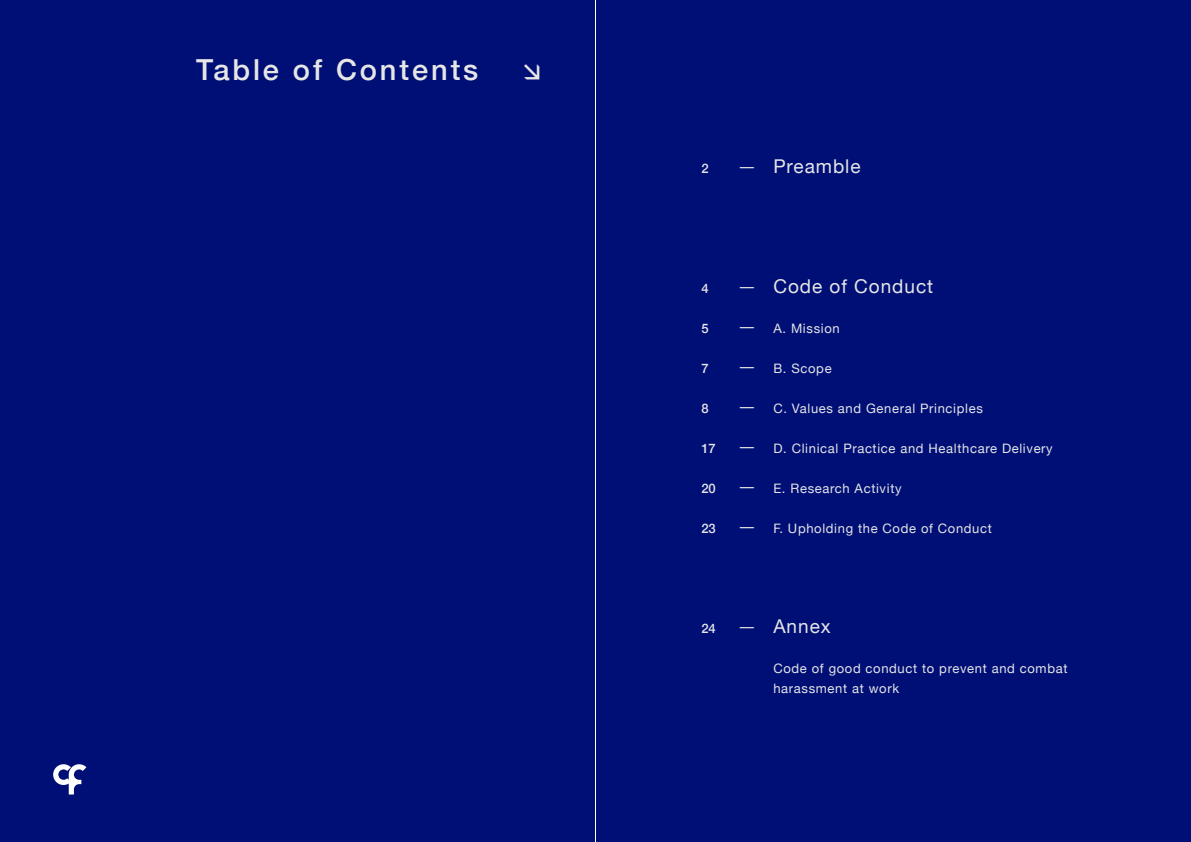
<style>
.page{position:relative;width:1191px;height:842px;background:#fff}
.page>*{position:absolute;margin:0;border:0;box-sizing:border-box;transform-origin:0 0}
.t1{font:500 29px "Helvetica Neue";letter-spacing:.1em;color:#e6e6e6}
.t2{font:19px "Helvetica Neue";letter-spacing:.05em;color:#e6e6e6}
.t3{font:13px/20px "Helvetica Neue";letter-spacing:.05em;color:#e6e6e6}
.t4{font:500 13px "Helvetica Neue";color:#e6e6e6}
.s1{font-weight:300}
.s2{font-weight:300;font-size:19px}
.s3{font-weight:500}
.s4{font-weight:500;font-size:13px}
</style>
<div class="page">
<div style="left:0;top:0;width:595px;height:842px;background:#000f76"></div>
<svg style="left:53px;top:764px;width:33px;height:30px"></svg>
<div style="left:595px;top:0;width:596px;height:842px;background:#000f76"></div>
<hr style="left:595px;top:0;width:1px;height:842px;background:#fff">
<h1 class="t1" style="left:196px;top:46px;width:284px">Table of Contents</h1>
<p class="t4" style="left:701px;top:158px;width:9px">2</p>
<h2 class="t2" style="left:737px;top:153px;width:125px"><span class="s1">—</span> Preamble</h2>
<p class="t4" style="left:701px;top:278px;width:9px">4</p>
<h2 class="t2" style="left:737px;top:273px;width:197px"><span class="s1">—</span> Code of Conduct</h2>
<p class="t4" style="left:701px;top:318px;width:9px">5</p>
<p class="t3" style="left:737px;top:319px;width:104px"><span class="s2">—</span> A. Mission</p>
<p class="t4" style="left:701px;top:358px;width:9px">7</p>
<p class="t3" style="left:737px;top:359px;width:96px"><span class="s2">—</span> B. Scope</p>
<p class="t4" style="left:701px;top:398px;width:9px">8</p>
<p class="t3" style="left:737px;top:399px;width:247px"><span class="s2">—</span> C. Values and General Principles</p>
<p class="t3" style="left:701px;top:439px;width:353px"><span class="s3">17</span> <span class="s2">—</span> D. Clinical Practice and Healthcare Delivery</p>
<p class="t3" style="left:701px;top:479px;width:202px"><span class="s3">20</span> <span class="s2">—</span> E. Research Activity</p>
<p class="t3" style="left:701px;top:519px;width:292px"><span class="s3">23</span> <span class="s2">—</span> F. Upholding the Code of Conduct</p>
<h2 class="t2" style="left:701px;top:613px;width:131px"><span class="s4">24</span> <span class="s1">—</span> Annex</h2>
<p class="t3" style="left:773px;top:659px;width:295px">Code of good conduct to prevent and combat harassment at work</p>
</div>
